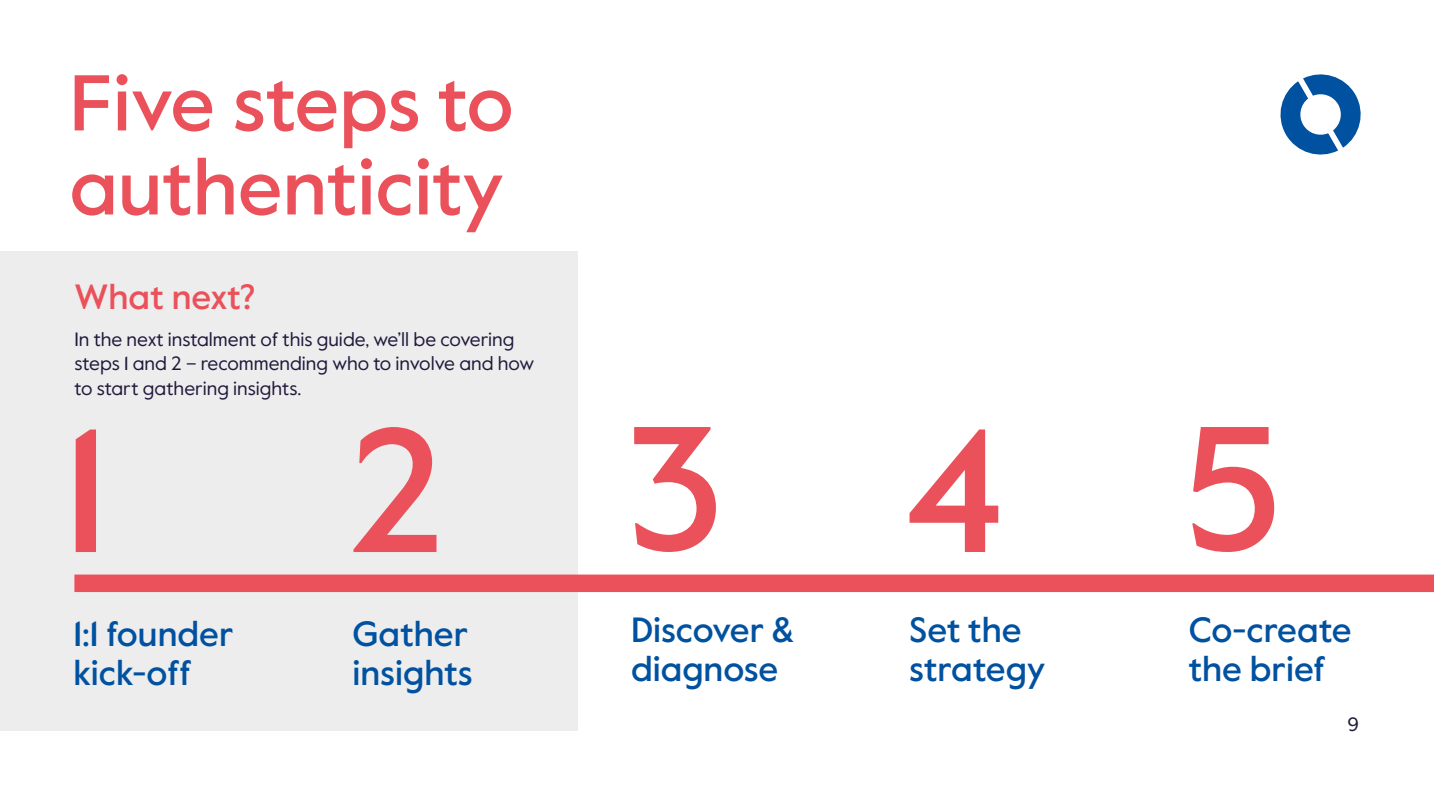
<style>
.page{position:relative;width:1434px;height:805px;background:#fff}
.page>*{position:absolute;margin:0;border:0;box-sizing:border-box;transform-origin:0 0}
.t1{font:500 175px "Value Sans";color:#ea515a}
.t2{font:500 78.75px/84px "Value Sans";color:#ea515a}
.t3{font:500 35px/38.5px "Value Sans";color:#0051a0}
.t4{font:500 35px "Value Sans";color:#ea515a}
.t5{font:19.25px/24.5px "Value Sans";color:#21183c}
</style>
<div class="page">
<svg style="left:1280px;top:74px;width:81px;height:81px"></svg>
<div style="left:0;top:251px;width:578px;height:479px;background:#ededed"></div>
<div style="left:74px;top:574px;width:1360px;height:18px;background:#ea515a"></div>
<h2 class="t2" style="left:69px;top:69px;width:446px">Five steps to authenticity</h2>
<h3 class="t4" style="left:74px;top:284px;width:182px">What next?</h3>
<p class="t5" style="left:74px;top:329px;width:461px">In the next instalment of this guide, we’ll be covering steps 1 and 2 – recommending who to involve and how to start gathering insights.</p>
<h1 class="t1" style="left:64px;top:426px;width:45px">1</h1>
<h1 class="t1" style="left:347px;top:426px;width:99px">2</h1>
<h3 class="t3" style="left:73px;top:618px;width:162px">1:1 founder kick-off</h3>
<h3 class="t3" style="left:353px;top:618px;width:122px">Gather insights</h3>
<h1 class="t1" style="left:624px;top:425px;width:382px">3 4</h1>
<h1 class="t1" style="left:1185px;top:423px;width:97px">5</h1>
<h3 class="t3" style="left:631px;top:614px;width:165px">Discover &amp; diagnose</h3>
<h3 class="t3" style="left:909px;top:614px;width:138px">Set the strategy</h3>
<h3 class="t3" style="left:1188px;top:614px;width:164px">Co-create the brief</h3>
<p class="t5" style="left:1347px;top:714px;width:13px">9</p>
</div>
